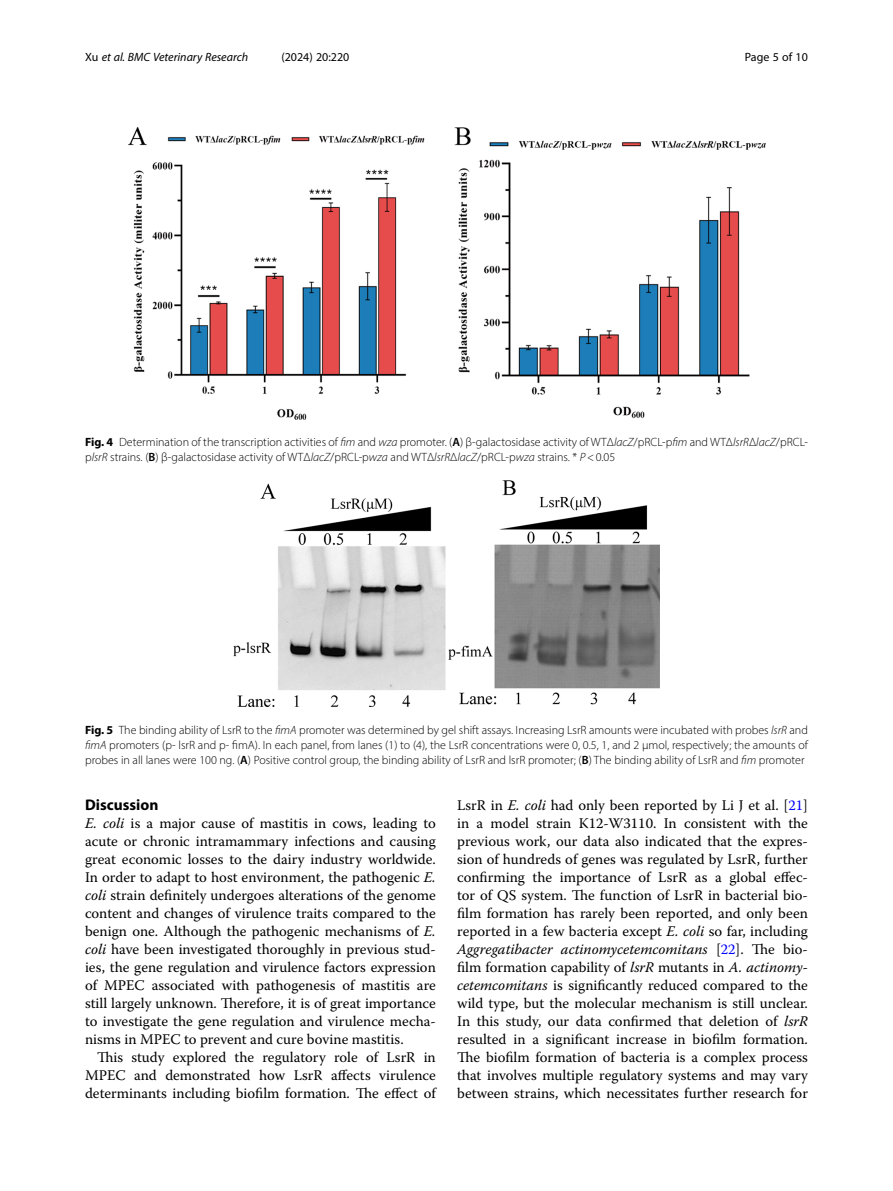
<style>
.page{position:relative;width:893px;height:1191px;background:#fff}
.page>*{position:absolute;margin:0;border:0;box-sizing:border-box;transform-origin:0 0}
.Head_1{font:700 15.45px "Myriad Pro";color:#000}
.Body_Text_Indent{font:14.7px/18px "Warnock Pro";color:#000;text-align:justify}
.Body_Text{font:14.7px/18px "Warnock Pro";color:#000;text-align:justify}
.Figure_Caption{font:300 12px/15px "Myriad Pro";color:#000;text-align:justify}
.t1{font:italic 12px "Myriad Pro";color:#000}
.t2{font:12px "Myriad Pro";color:#000}
.s1{font-style:normal}
.s2{font-weight:700}
.s3{font-style:italic}
.s4{font-weight:600}
.s5{color:#00f}
</style>
<div class="page">
<img style="left:234px;top:481px;width:425px;height:225px">
<img style="left:128px;top:127px;width:637px;height:292px">
<p class="t1" style="left:85px;top:50px;width:165px"><span class="s1">Xu</span> et al. BMC Veterinary Research</p>
<p class="t2" style="left:281px;top:50px;width:70px">(2024) 20:220</p>
<p class="t2" style="left:745px;top:50px;width:65px">Page 5 of 10</p>
<p class="Figure_Caption" style="left:85px;top:434px;width:724px"><span class="s2">Fig. 4</span> Determination of the transcription activities of <span class="s3">fim</span> and <span class="s3">wza</span> promoter. (<span class="s4">A</span>) β-galactosidase activity of WTΔ<span class="s3">lacZ</span>/pRCL-p<span class="s3">fim</span> and WTΔ<span class="s3">lsrR</span>Δ<span class="s3">lacZ</span>/pRCL&shy;p<span class="s3">lsrR</span> strains. (<span class="s4">B</span>) β-galactosidase activity of WTΔ<span class="s3">lacZ</span>/pRCL-p<span class="s3">wza</span> and WTΔ<span class="s3">lsrR</span>Δ<span class="s3">lacZ</span>/pRCL-p<span class="s3">wza</span> strains. * <span class="s3">P</span>&lt;0.05</p>
<p class="Figure_Caption" style="left:85px;top:722px;width:724px"><span class="s2">Fig. 5</span> The binding ability of LsrR to the <span class="s3">fimA</span> promoter was determined by gel shift assays. Increasing LsrR amounts were incubated with probes <span class="s3">lsrR</span> and <span class="s3">fimA</span> promoters (p- lsrR and p- fimA). In each panel, from lanes (1) to (4), the LsrR concentrations were 0, 0.5, 1, and 2 µmol, respectively; the amounts of probes in all lanes were 100 ng. (<span class="s4">A</span>) Positive control group, the binding ability of LsrR and lsrR promoter; (<span class="s4">B</span>) The binding ability of LsrR and <span class="s3">fim</span> promoter</p>
<p class="Head_1" style="left:85px;top:795px;width:75px">Discussion</p>
<p class="Body_Text" style="left:85px;top:814px;width:352px"><span class="s3">E. coli</span> is a major cause of mastitis in cows, leading to acute or chronic intramammary infections and causing great economic losses to the dairy industry worldwide.<br>In order to adapt to host environment, the pathogenic <span class="s3">E. coli</span> strain definitely undergoes alterations of the genome content and changes of virulence traits compared to the benign one. Although the pathogenic mechanisms of <span class="s3">E. coli</span> have been investigated thoroughly in previous stud&shy;ies, the gene regulation and virulence factors expression of MPEC associated with pathogenesis of mastitis are still largely unknown. Therefore, it is of great importance to investigate the gene regulation and virulence mecha&shy;nisms in MPEC to prevent and cure bovine mastitis.</p>
<p class="Body_Text_Indent" style="left:85px;top:1048px;width:352px;text-indent:12px">This study explored the regulatory role of LsrR in MPEC and demonstrated how LsrR affects virulence determinants including biofilm formation. The effect of</p>
<p class="Body_Text_Indent" style="left:457px;top:796px;width:352px">LsrR in <span class="s3">E. coli</span> had only been reported by Li J et al. [<span class="s5">21</span>] in a model strain K12-W3110. In consistent with the previous work, our data also indicated that the expres&shy;sion of hundreds of genes was regulated by LsrR, further confirming the importance of LsrR as a global effec&shy;tor of QS system. The function of LsrR in bacterial bio&shy;film formation has rarely been reported, and only been reported in a few bacteria except <span class="s3">E. coli</span> so far, including <span class="s3">Aggregatibacter actinomycetemcomitans</span> [<span class="s5">22</span>]. The bio&shy;film formation capability of <span class="s3">lsrR</span> mutants in <span class="s3">A. actinomy&shy;cetemcomitans</span> is significantly reduced compared to the wild type, but the molecular mechanism is still unclear.<br>In this study, our data confirmed that deletion of <span class="s3">lsrR </span>resulted in a significant increase in biofilm formation.<br>The biofilm formation of bacteria is a complex process that involves multiple regulatory systems and may vary between strains, which necessitates further research for</p>
</div>
